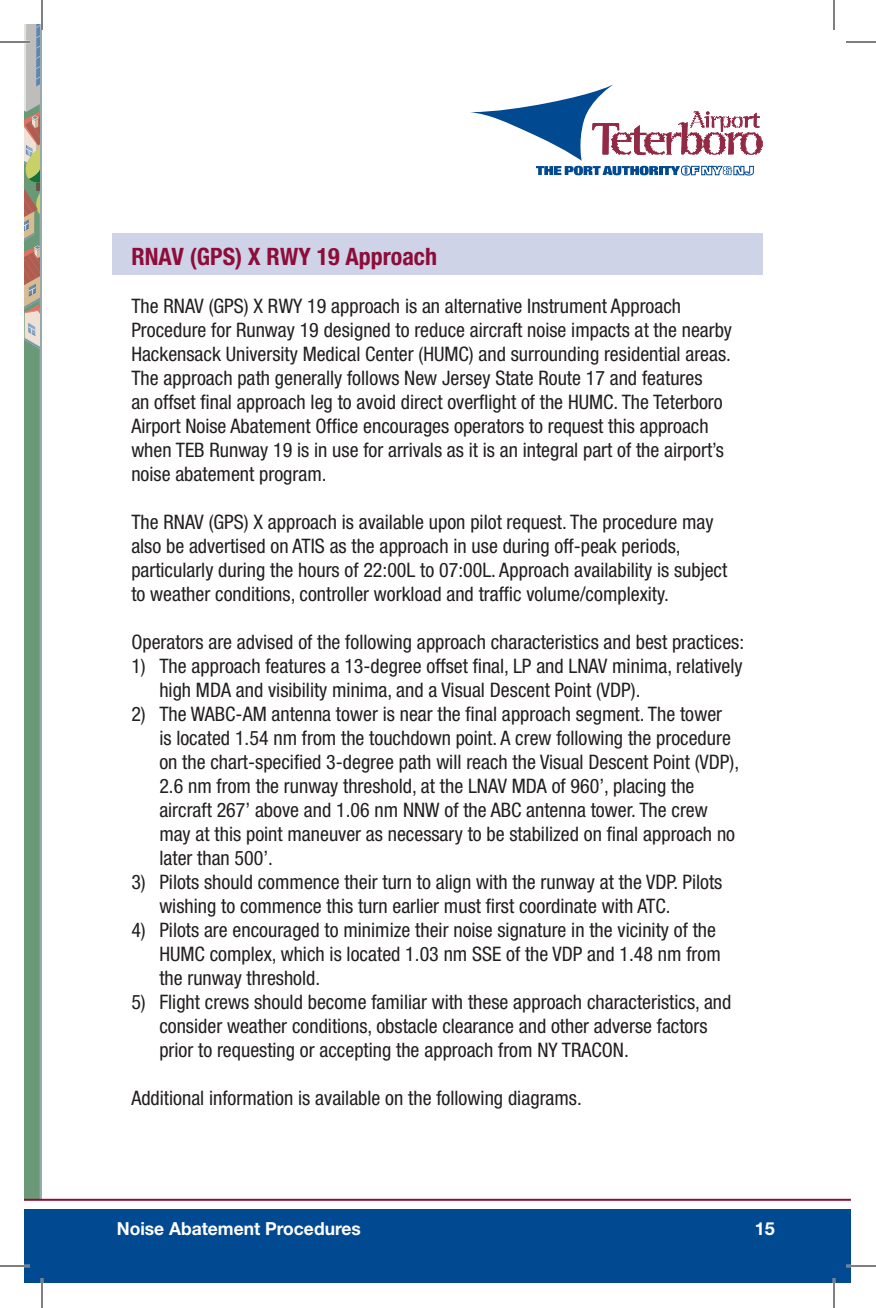
<style>
.page{position:relative;width:876px;height:1308px;background:#fff}
.page>*{position:absolute;margin:0;border:0;box-sizing:border-box;transform-origin:0 0}
.t1{font:700 condensed 24px "Helvetica Neue LT Std";color:#8d0d3a}
.t2{font:condensed 20px/24px "Helvetica Neue LT Std";color:#231f20}
.t3{font:700 18px "Helvetica Neue LT Std";color:#fff}
</style>
<div class="page">
<svg style="left:24px;top:24px;width:18px;height:1175px;background:#7f9e84"></svg>
<svg style="left:470px;top:84px;width:292px;height:92px"></svg>
<div style="left:24px;top:1209px;width:827px;height:74px;background:#014990"></div>
<hr style="left:24px;top:1199px;width:827px;height:2px;background:#8d0d3a">
<div style="left:112px;top:234px;width:650px;height:41px;background:#ced3e7"></div>
<hr style="left:0;top:41px;width:30px;height:2px;background:#fff">
<hr style="left:0;top:1265px;width:30px;height:2px;background:#fff">
<hr style="left:846px;top:1265px;width:30px;height:2px;background:#fff">
<hr style="left:41px;top:0;width:2px;height:30px;background:#fff">
<hr style="left:41px;top:1278px;width:2px;height:30px;background:#fff">
<hr style="left:833px;top:1278px;width:2px;height:30px;background:#fff">
<hr style="left:0;top:42px;width:30px;height:1px;background:#000">
<hr style="left:846px;top:42px;width:30px;height:1px;background:#000">
<hr style="left:0;top:1266px;width:30px;height:1px;background:#000">
<hr style="left:846px;top:1266px;width:30px;height:1px;background:#000">
<hr style="left:42px;top:0;width:1px;height:30px;background:#000">
<hr style="left:42px;top:1278px;width:1px;height:30px;background:#000">
<hr style="left:834px;top:0;width:1px;height:30px;background:#000">
<hr style="left:834px;top:1278px;width:1px;height:30px;background:#000">
<p class="t1" style="left:131px;top:241px;width:307px">RNAV (GPS) X RWY 19 Approach</p>
<p class="t2" style="left:131px;top:293px;width:602px">The RNAV (GPS) X RWY 19 approach is an alternative Instrument Approach Procedure for Runway 19 designed to reduce aircraft noise impacts at the nearby Hackensack University Medical Center (HUMC) and surrounding residential areas.<br>The approach path generally follows New Jersey State Route 17 and features<br>an offset final approach leg to avoid direct overflight of the HUMC. The Teterboro Airport Noise Abatement Office encourages operators to request this approach when TEB Runway 19 is in use for arrivals as it is an integral part of the airport’s noise abatement program.</p>
<p class="t2" style="left:131px;top:509px;width:598px">The RNAV (GPS) X approach is available upon pilot request. The procedure may also be advertised on ATIS as the approach in use during off-peak periods, particularly during the hours of 22:00L to 07:00L. Approach availability is subject to weather conditions, controller workload and traffic volume/complexity.</p>
<p class="t2" style="left:131px;top:629px;width:614px">Operators are advised of the following approach characteristics and best practices:</p>
<p class="t2" style="left:159px;top:653px;width:585px;text-indent:-28px">1) The approach features a 13-degree offset final, LP and LNAV minima, relatively high MDA and visibility minima, and a Visual Descent Point (VDP).</p>
<p class="t2" style="left:159px;top:701px;width:581px;text-indent:-28px">2) The WABC-AM antenna tower is near the final approach segment. The tower is located 1.54 nm from the touchdown point. A crew following the procedure on the chart-specified 3-degree path will reach the Visual Descent Point (VDP), 2.6 nm from the runway threshold, at the LNAV MDA of 960’, placing the aircraft 267’ above and 1.06 nm NNW of the ABC antenna tower. The crew may at this point maneuver as necessary to be stabilized on final approach no later than 500’.</p>
<p class="t2" style="left:159px;top:869px;width:565px;text-indent:-28px">3) Pilots should commence their turn to align with the runway at the VDP. Pilots wishing to commence this turn earlier must first coordinate with ATC.</p>
<p class="t2" style="left:159px;top:917px;width:563px;text-indent:-28px">4) Pilots are encouraged to minimize their noise signature in the vicinity of the<br>HUMC complex, which is located 1.03 nm SSE of the VDP and 1.48 nm from the runway threshold.</p>
<p class="t2" style="left:159px;top:989px;width:574px;text-indent:-28px">5) Flight crews should become familiar with these approach characteristics, and consider weather conditions, obstacle clearance and other adverse factors prior to requesting or accepting the approach from NY TRACON.</p>
<p class="t2" style="left:131px;top:1085px;width:452px">Additional information is available on the following diagrams.</p>
<p class="t3" style="left:117px;top:1218px;width:246px">Noise Abatement Procedures</p>
<p class="t3" style="left:755px;top:1218px;width:22px">15</p>
</div>
